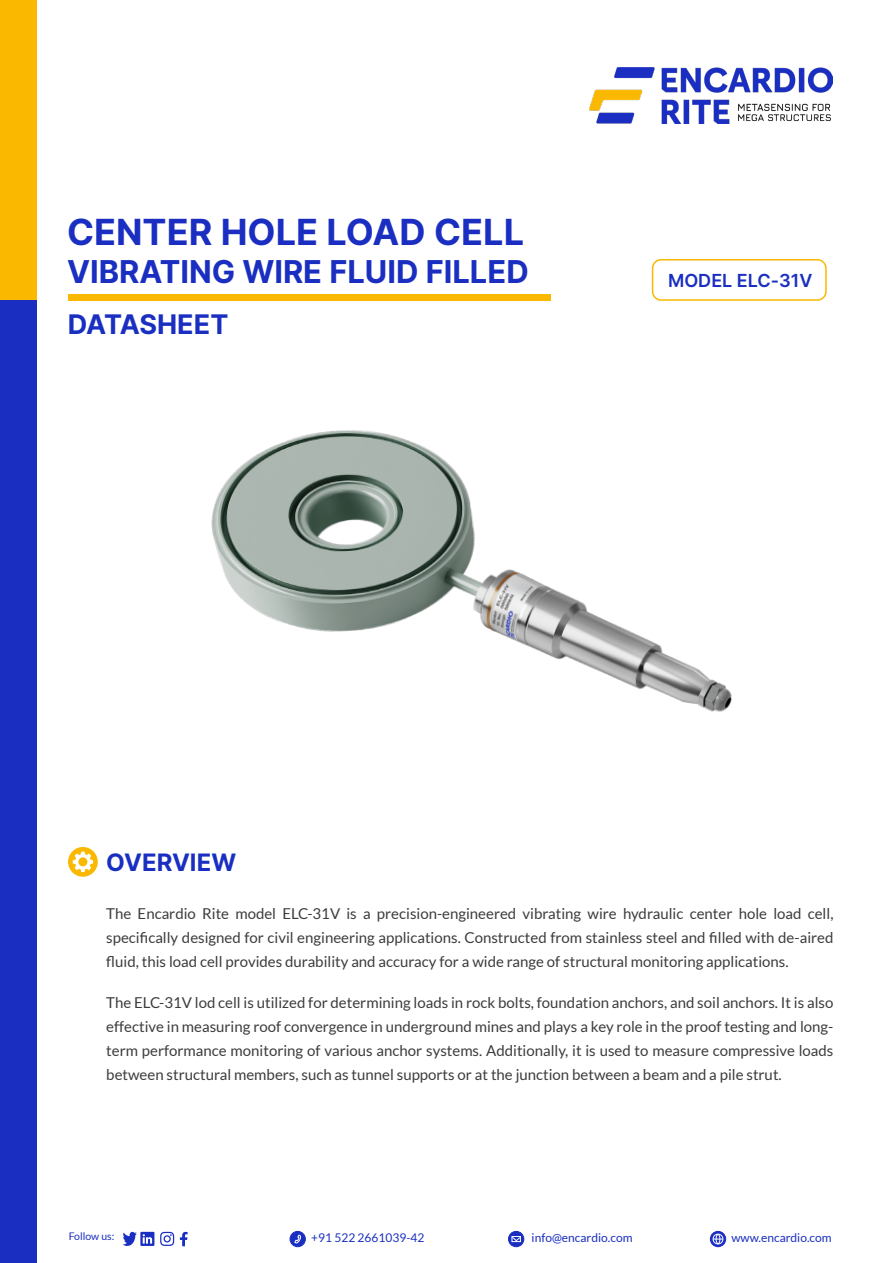
<style>
.page{position:relative;width:893px;height:1263px;background:#fff}
.page>*{position:absolute;margin:0;border:0;box-sizing:border-box;transform-origin:0 0}
.t1{font:700 36px "Inter";color:#1a2fc1}
.t2{font:700 31.5px "Inter";color:#1a2fc1}
.t3{font:700 27px "Inter";letter-spacing:-.01em;color:#1a2fc1}
.t4{font:700 24px "Inter";color:#1a2fc1}
.t5{font:600 18px "Inter";color:#1a2fc1}
.t6{font:15px/24px "Lato";color:#3c3c3c;text-align:justify}
.t7{font:12px "Lato";color:#1a2fc1}
.t8{font:10.5px "Lato";color:#1a2fc1}
</style>
<div class="page">
<div style="left:652px;top:259px;width:175px;height:42px;border:2px solid #fab900;border-radius:9px"></div>
<div style="left:68px;top:294px;width:483px;height:7px;background:#fab900"></div>
<img style="left:589px;top:68px;width:243px;height:55px">
<div style="left:0;top:0;width:36px;height:301px;background:#fab900"></div>
<div style="left:0;top:301px;width:36px;height:962px;background:#1a2fc1"></div>
<svg style="left:68px;top:847px;width:30px;height:30px"></svg>
<svg style="left:73px;top:852px;width:20px;height:20px"></svg>
<svg style="left:123px;top:1232px;width:31px;height:14px"></svg>
<svg style="left:160px;top:1232px;width:14px;height:14px"></svg>
<svg style="left:180px;top:1232px;width:8px;height:14px"></svg>
<svg style="left:710px;top:1231px;width:16px;height:16px"></svg>
<div style="left:710px;top:1231px;width:16px;height:16px;border:1px solid #1a2fc1;border-radius:50%"></div>
<svg style="left:508px;top:1231px;width:16px;height:16px"></svg>
<div style="left:508px;top:1231px;width:16px;height:16px;border:1px solid #1a2fc1;border-radius:50%"></div>
<div style="left:290px;top:1231px;width:15px;height:16px;background:#1a2fc1;border-radius:50%"></div>
<div style="left:290px;top:1231px;width:16px;height:16px;border:1px solid #1a2fc1;border-radius:50%"></div>
<div style="left:716px;top:1234px;width:4px;height:10px;border:1px solid #fff;border-radius:50%"></div>
<div style="left:713px;top:1234px;width:10px;height:10px;border:1px solid #fff;border-radius:50%"></div>
<div style="left:512px;top:1236px;width:9px;height:6px;border:1px solid #fff"></div>
<svg style="left:511px;top:1236px;width:10px;height:5px"></svg>
<svg style="left:294px;top:1232px;width:7px;height:12px"></svg>
<img style="left:211px;top:430px;width:521px;height:282px">
<h1 class="t1" style="left:67px;top:205px;width:459px">CENTER HOLE LOAD CELL</h1>
<h2 class="t2" style="left:67px;top:248px;width:463px">VIBRATING WIRE FLUID FILLED</h2>
<h3 class="t3" style="left:68px;top:304px;width:162px">DATASHEET</h3>
<p class="t5" style="left:668px;top:267px;width:146px">MODEL ELC-31V</p>
<h3 class="t4" style="left:106px;top:844px;width:131px">OVERVIEW</h3>
<p class="t6" style="left:106px;top:902px;width:729px">The Encardio Rite model ELC-31V is a precision-engineered vibrating wire hydraulic center hole load cell, specifically designed for civil engineering applications. Constructed from stainless steel and filled with de-aired fluid, this load cell provides durability and accuracy for a wide range of structural monitoring applications.</p>
<p class="t6" style="left:106px;top:991px;width:729px">The ELC-31V lod cell is utilized for determining loads in rock bolts, foundation anchors, and soil anchors. It is also effective in measuring roof convergence in underground mines and plays a key role in the proof testing and long&shy;term performance monitoring of various anchor systems. Additionally, it is used to measure compressive loads between structural members, such as tunnel supports or at the junction between a beam and a pile strut.</p>
<p class="t8" style="left:69px;top:1231px;width:47px">Follow us:</p>
<p class="t7" style="left:311px;top:1231px;width:115px">+91 522 2661039-42</p>
<p class="t7" style="left:532px;top:1231px;width:102px">info@encardio.com</p>
<p class="t7" style="left:731px;top:1231px;width:102px">www.encardio.com</p>
</div>
